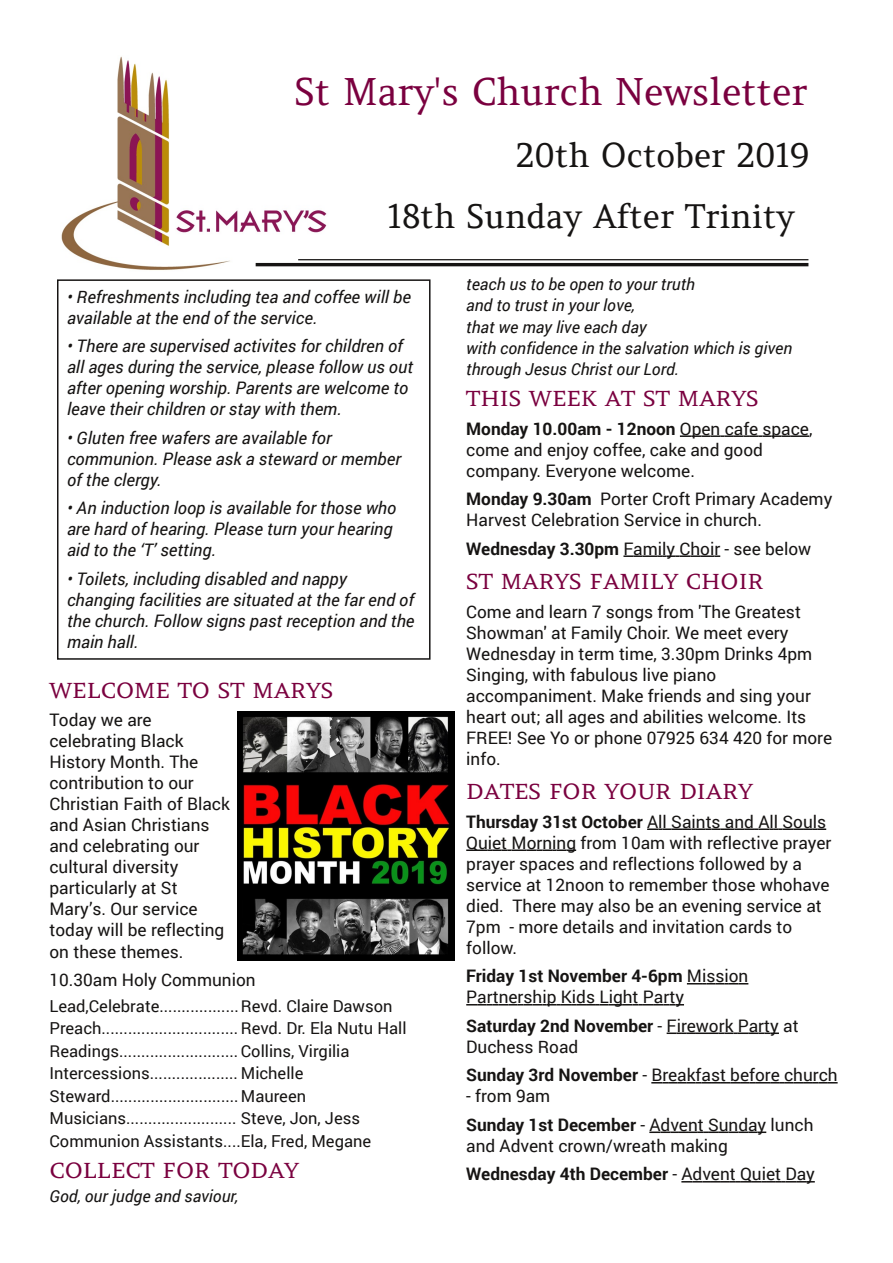
<style>
.page{position:relative;width:893px;height:1263px;background:#fff}
.page>*{position:absolute;margin:0;border:0;box-sizing:border-box;transform-origin:0 0}
.t1{font:37.5px "Amethysta";color:#7a003f}
.t2{font:33px "Amethysta";color:#161413}
.t3{font:21px "Amethysta";color:#7a003f;scale:1.1 1}
.t4{font:17.25px/21px "Roboto";color:#161413}
.t5{font:italic 17.25px/21px "Roboto";color:#161413}
.t6{font:16.5px/22.5px "Roboto";color:#161413}
.t7{font:italic 16.5px/21px "Roboto";color:#161413}
.s1{font-weight:700}
</style>
<div class="page">
<img style="left:61px;top:56px;width:268px;height:214px">
<hr style="left:256px;top:263px;width:552px;height:3px;background:#161413">
<hr style="left:298px;top:259px;width:510px;height:1px;background:#161413">
<div style="left:280px;top:76px;width:528px;height:45px;background:#fff"></div>
<div style="left:248px;top:141px;width:562px;height:39px;background:#fff"></div>
<svg style="left:680px;top:435px;width:129px;height:2px"></svg>
<svg style="left:623px;top:555px;width:97px;height:2px"></svg>
<svg style="left:647px;top:828px;width:179px;height:2px"></svg>
<svg style="left:466px;top:849px;width:110px;height:2px"></svg>
<svg style="left:687px;top:983px;width:61px;height:1px"></svg>
<svg style="left:466px;top:1004px;width:218px;height:1px"></svg>
<svg style="left:667px;top:1032px;width:112px;height:2px"></svg>
<svg style="left:651px;top:1082px;width:187px;height:1px"></svg>
<svg style="left:649px;top:1131px;width:117px;height:2px"></svg>
<svg style="left:681px;top:1181px;width:134px;height:1px"></svg>
<div style="left:57px;top:279px;width:373px;height:381px;border:2px solid #161413"></div>
<img style="left:238px;top:711px;width:216px;height:249px">
<h1 class="t1" style="left:295px;top:68px;width:514px">St Mary's Church Newsletter</h1>
<h2 class="t2" style="left:516px;top:134px;width:295px">20th October 2019</h2>
<h2 class="t2" style="left:388px;top:195px;width:408px">18th Sunday After Trinity</h2>
<p class="t5" style="left:67px;top:286px;width:345px">• Refreshments including tea and coffee will be available at the end of the service.</p>
<p class="t5" style="left:67px;top:335px;width:348px">• There are supervised activites for children of all ages during the service, please follow us out after opening worship. Parents are welcome to leave their children or stay with them.</p>
<p class="t5" style="left:67px;top:427px;width:336px">• Gluten free wafers are available for communion. Please ask a steward or member of the clergy.</p>
<p class="t5" style="left:67px;top:497px;width:331px">• An induction loop is available for those who are hard of hearing. Please turn your hearing aid to the ‘T’ setting.</p>
<p class="t5" style="left:67px;top:568px;width:349px">• Toilets, including disabled and nappy changing facilities are situated at the far end of the church. Follow signs past reception and the main hall.</p>
<p class="t3" style="left:50px;top:677px;width:259px">WELCOME TO ST MARYS</p>
<p class="t4" style="left:50px;top:709px;width:182px">Today we are celebrating Black<br>History Month. The contribution to our<br>Christian Faith of Black and Asian Christians and celebrating our cultural diversity particularly at St<br>Mary’s. Our service today will be reflecting on these themes.</p>
<p class="t4" style="left:50px;top:969px;width:208px">10.30am Holy Communion</p>
<p class="t6" style="left:50px;top:994px;width:359px">Lead,Celebrate..................Revd. Claire Dawson Preach...............................Revd. Dr. Ela Nutu Hall Readings...........................Collins, Virgilia Intercessions.................... Michelle Steward.............................Maureen Musicians......................... Steve, Jon, Jess Communion Assistants....Ela, Fred, Megane</p>
<p class="t3" style="left:50px;top:1157px;width:228px">COLLECT FOR TODAY</p>
<p class="t7" style="left:50px;top:1185px;width:190px">God, our judge and saviour,</p>
<p class="t7" style="left:466px;top:274px;width:327px">teach us to be open to your truth<br>and to trust in your love,<br>that we may live each day<br>with confidence in the salvation which is given through Jesus Christ our Lord.</p>
<p class="t3" style="left:466px;top:385px;width:267px">THIS WEEK AT ST MARYS</p>
<p class="t4" style="left:466px;top:417px;width:348px"><span class="s1">Monday 10.00am - 12noon</span> Open cafe space, come and enjoy coffee, cake and good company. Everyone welcome.</p>
<p class="t4" style="left:466px;top:488px;width:368px"><span class="s1">Monday 9.30am</span> Porter Croft Primary Academy<br>Harvest Celebration Service in church.</p>
<p class="t4" style="left:466px;top:537px;width:346px"><span class="s1">Wednesday 3.30pm</span> Family Choir - see below</p>
<p class="t3" style="left:466px;top:568px;width:272px">ST MARYS FAMILY CHOIR</p>
<p class="t4" style="left:466px;top:600px;width:367px">Come and learn 7 songs from 'The Greatest Showman' at Family Choir. We meet every Wednesday in term time, 3.30pm Drinks 4pm Singing, with fabulous live piano accompaniment. Make friends and sing your heart out; all ages and abilities welcome. Its FREE! See Yo or phone 07925 634 420 for more info.</p>
<p class="t3" style="left:466px;top:778px;width:262px">DATES FOR YOUR DIARY</p>
<p class="t4" style="left:466px;top:810px;width:367px"><span class="s1">Thursday 31st October</span> All Saints and All Souls Quiet Morning from 10am with reflective prayer prayer spaces and reflections followed by a service at 12noon to remember those whohave died. There may also be an evening service at 7pm - more details and invitation cards to follow.</p>
<p class="t4" style="left:466px;top:965px;width:284px"><span class="s1">Friday 1st November 4-6pm</span> Mission<br>Partnership Kids Light Party</p>
<p class="t4" style="left:466px;top:1014px;width:334px"><span class="s1">Saturday 2nd November</span> - Firework Party at<br>Duchess Road</p>
<p class="t4" style="left:466px;top:1064px;width:373px"><span class="s1">Sunday 3rd November</span> - Breakfast before church</p>
<p class="t4" style="left:466px;top:1081px;width:349px;line-height:28.5px">- from 9am<br><span class="s1">Sunday 1st December</span> - Advent Sunday lunch</p>
<p class="t4" style="left:466px;top:1131px;width:350px;line-height:28.5px">and Advent crown/wreath making<br><span class="s1">Wednesday 4th December</span> - Advent Quiet Day</p>
</div>
